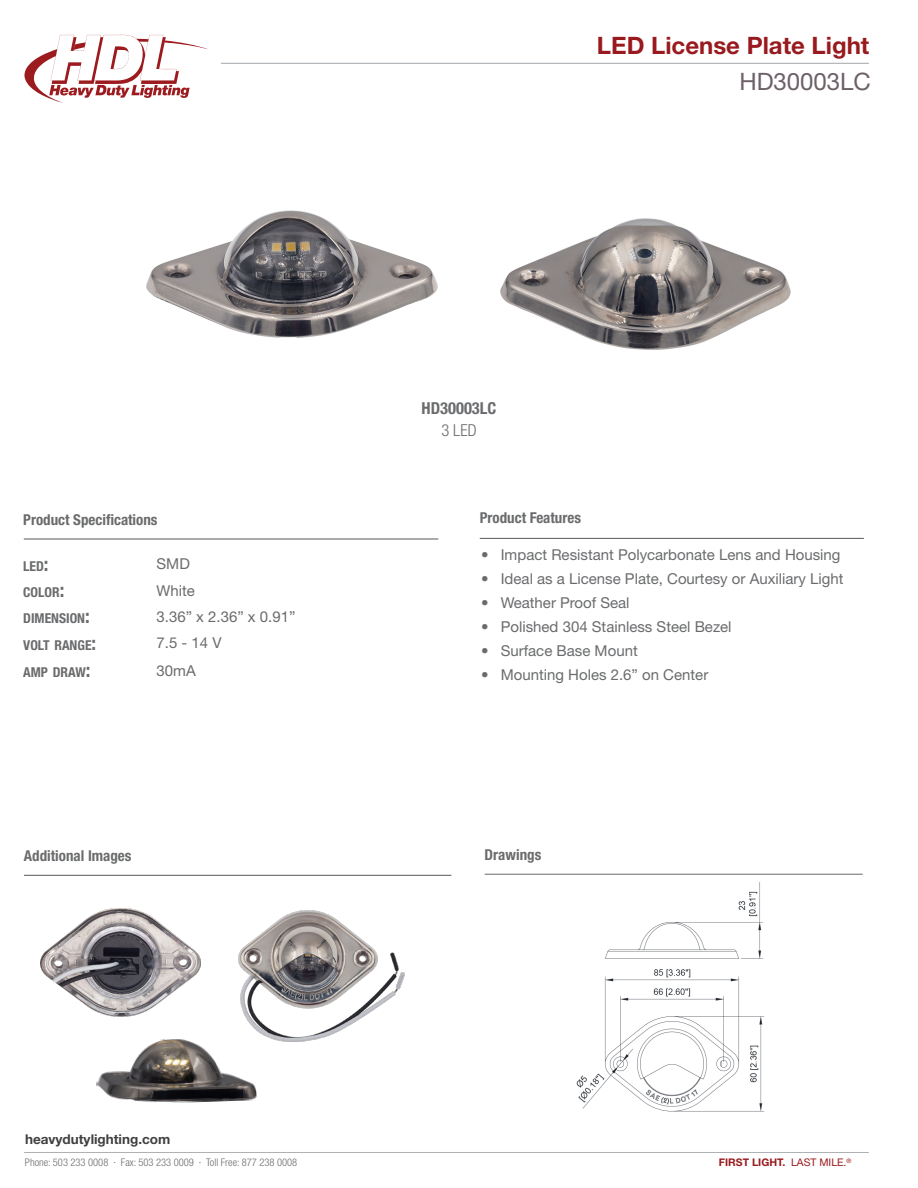
<style>
.page{position:relative;width:918px;height:1188px;background:#fff}
.page>*{position:absolute;margin:0;border:0;box-sizing:border-box;transform-origin:0 0}
.Header_1{font:700 24px "Helvetica Neue LT Std";color:#991a1e}
.Header_2{font:24px "Helvetica Neue LT Std";color:#6c6168}
.Part_number{font:700 condensed 16.5px "Helvetica Neue LT Std";color:#6a6b6d}
.Part_number-2{font:300 condensed 16.5px "Helvetica Neue LT Std";color:#6a6b6d}
.Body{font:15px "Helvetica Neue LT Std";color:#6a6b6d}
.Header_3{font:700 condensed 15px "Helvetica Neue LT Std";color:#6a6b6d}
.Table_Header{font:700 condensed 13.65px "Helvetica Neue LT Std";color:#6a6b6d}
.small_body{font:700 13.5px "Helvetica Neue LT Std";color:#404041}
.t1{font:300 condensed 10.5px "Helvetica Neue LT Std";color:#6a6b6d}
.small_body-2{font:700 10.5px "Helvetica Neue LT Std";color:#991a1e}
.s1{font-size:19.5px}
.s2{font-weight:400}
</style>
<div class="page">
<img style="left:147px;top:210px;width:290px;height:128px">
<hr style="left:24px;top:538px;width:414px;height:2px;background:#6a6b6d">
<hr style="left:480px;top:538px;width:384px;height:1px;background:#6a6b6d">
<img style="left:40px;top:908px;width:160px;height:108px">
<img style="left:238px;top:910px;width:167px;height:131px">
<hr style="left:24px;top:875px;width:427px;height:1px;background:#6a6b6d">
<svg style="left:25px;top:35px;width:184px;height:68px"></svg>
<hr style="left:221px;top:63px;width:648px;height:1px;background:#adb1b4">
<hr style="left:24px;top:1152px;width:845px;height:1px;background:#adb1b4">
<img style="left:500px;top:219px;width:291px;height:131px">
<img style="left:96px;top:1036px;width:161px;height:67px">
<img style="left:576px;top:882px;width:189px;height:230px">
<hr style="left:485px;top:874px;width:378px;height:1px;background:#6a6b6d">
<p class="Header_1" style="left:597px;top:30px;width:274px">LED License Plate Light</p>
<p class="Part_number" style="left:422px;top:398px;width:76px">HD30003LC</p>
<p class="Part_number-2" style="left:441px;top:421px;width:37px">3 LED</p>
<p class="Header_2" style="left:739px;top:68px;width:133px">HD30003LC</p>
<p class="Header_3" style="left:23px;top:510px;width:136px">Product Specifications</p>
<p class="Header_3" style="left:480px;top:509px;width:103px">Product Features</p>
<p class="Table_Header" style="left:23px;top:557px;width:27px">LED<span class="s1">:</span></p>
<p class="Body" style="left:157px;top:555px;width:35px">SMD</p>
<p class="Table_Header" style="left:23px;top:584px;width:43px">COLOR<span class="s1">:</span></p>
<p class="Body" style="left:157px;top:581px;width:40px">White</p>
<p class="Table_Header" style="left:23px;top:610px;width:68px">DIMENSION<span class="s1">:</span></p>
<p class="Body" style="left:157px;top:607px;width:140px">3.36” x 2.36” x 0.91”</p>
<p class="Table_Header" style="left:23px;top:637px;width:75px">VOLT RANGE<span class="s1">:</span></p>
<p class="Body" style="left:157px;top:634px;width:67px">7.5 - 14 V</p>
<p class="Table_Header" style="left:23px;top:664px;width:69px">AMP DRAW<span class="s1">:</span></p>
<p class="Body" style="left:157px;top:661px;width:41px">30mA</p>
<p class="Body" style="left:481px;top:546px;width:361px">• Impact Resistant Polycarbonate Lens and Housing</p>
<p class="Body" style="left:481px;top:570px;width:364px">• Ideal as a License Plate, Courtesy or Auxiliary Light</p>
<p class="Body" style="left:481px;top:594px;width:150px">• Weather Proof Seal</p>
<p class="Body" style="left:481px;top:618px;width:252px">• Polished 304 Stainless Steel Bezel</p>
<p class="Body" style="left:481px;top:642px;width:158px">• Surface Base Mount</p>
<p class="Body" style="left:481px;top:666px;width:229px">• Mounting Holes 2.6” on Center</p>
<p class="Header_3" style="left:24px;top:847px;width:109px">Additional Images</p>
<p class="Header_3" style="left:485px;top:846px;width:58px">Drawings</p>
<p class="small_body" style="left:25px;top:1130px;width:147px">heavydutylighting.com</p>
<p class="t1" style="left:25px;top:1156px;width:274px">Phone: 503 233 0008 · Fax: 503 233 0009 · Toll Free: 877 238 0008</p>
<p class="small_body-2" style="left:719px;top:1156px;width:134px">FIRST LIGHT. <span class="s2">LAST MILE.</span><sup>®</sup></p>
</div>
